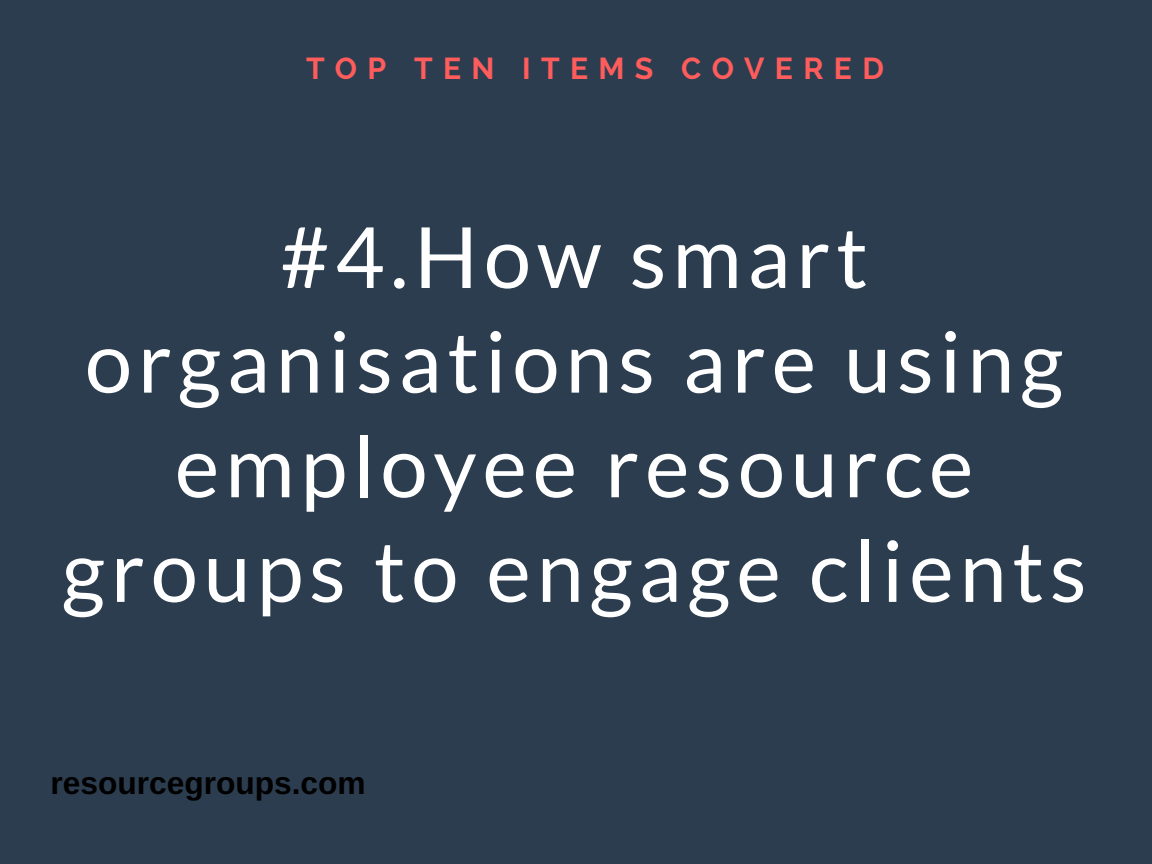
<style>
.page{position:relative;width:1152px;height:864px;background:#2c3d4f}
.page>*{position:absolute;margin:0;border:0;box-sizing:border-box;transform-origin:0 0}
.t1{font:84.45px/104.7px "Lato";letter-spacing:.07em;color:#fff;text-align:center}
.t2{font:700 31.65px "Arimo";color:#000}
.t3{font:700 30.15px "Raleway";letter-spacing:.34em;color:#ff5c5c}
</style>
<div class="page">
<p class="t3" style="left:306px;top:50px;width:580px">TOP TEN ITEMS COVERED</p>
<p class="t1" style="left:62px;top:203px;width:1026px">#4.How smart organisations are using employee resource groups to engage clients</p>
<p class="t2" style="left:51px;top:766px;width:316px">resourcegroups.com</p>
</div>
